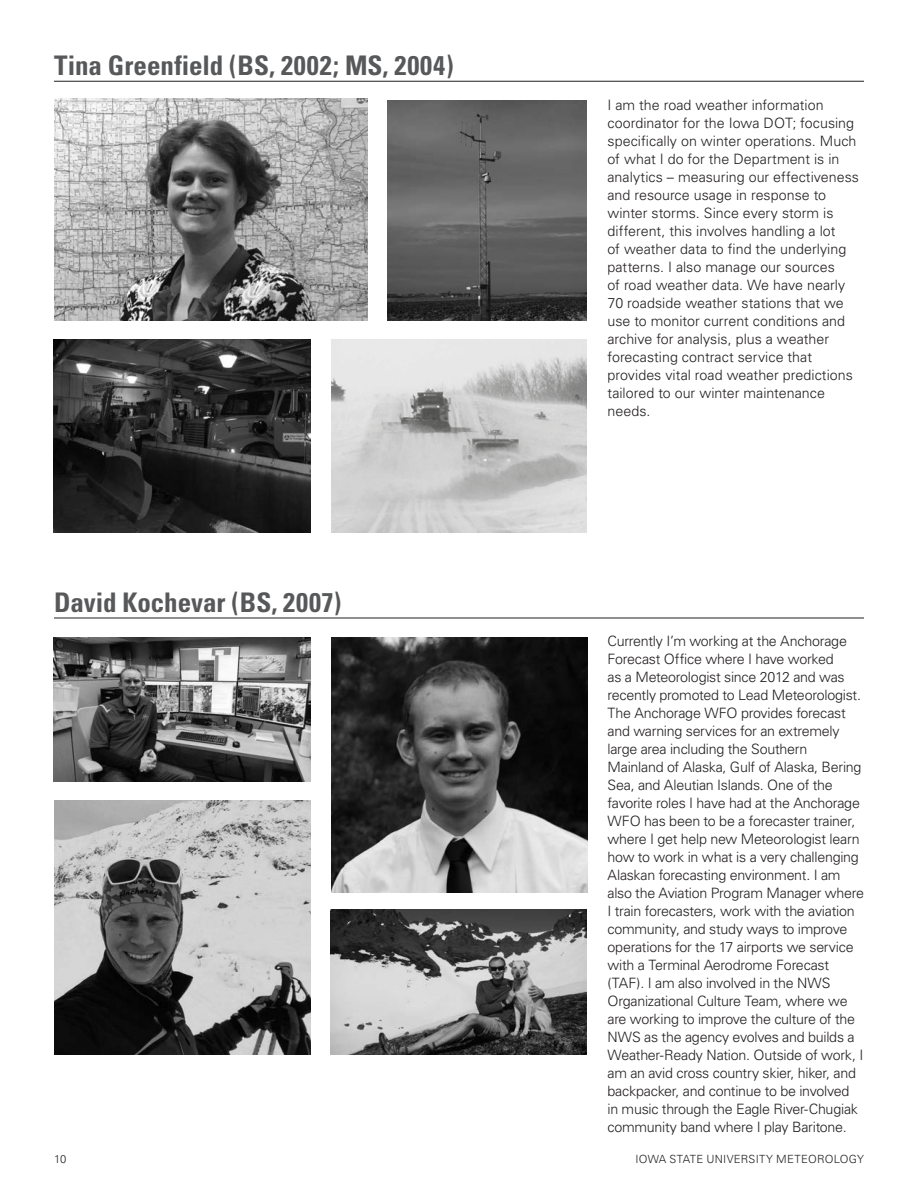
<style>
.page{position:relative;width:918px;height:1188px;background:#fff}
.page>*{position:absolute;margin:0;border:0;box-sizing:border-box;transform-origin:0 0}
.t1{font:700 condensed 27px "Univers";color:#57585a}
.t2{font:300 14.25px/18px "Univers";letter-spacing:-.015em;color:#231f20}
.t3{font:300 11.25px "Univers";letter-spacing:.02em;color:#231f20}
</style>
<div class="page">
<hr style="left:54px;top:81px;width:810px;height:1px;background:#231f20">
<img style="left:387px;top:100px;width:200px;height:220px">
<img style="left:54px;top:99px;width:313px;height:221px">
<img style="left:331px;top:340px;width:256px;height:193px">
<img style="left:54px;top:340px;width:257px;height:193px">
<hr style="left:54px;top:618px;width:810px;height:1px;background:#231f20">
<img style="left:330px;top:910px;width:257px;height:144px">
<img style="left:54px;top:638px;width:256px;height:143px">
<img style="left:331px;top:638px;width:256px;height:254px">
<img style="left:54px;top:800px;width:256px;height:254px">
<h1 class="t1" style="left:54px;top:49px;width:401px">Tina Greenfield (BS, 2002; MS, 2004)</h1>
<h1 class="t1" style="left:54px;top:586px;width:289px">David Kochevar (BS, 2007)</h1>
<p class="t2" style="left:608px;top:96px;width:253px">I am the road weather information coordinator for the Iowa DOT; focusing specifically on winter operations. Much of what I do for the Department is in analytics – measuring our effectiveness and resource usage in response to winter storms. Since every storm is different, this involves handling a lot<br>of weather data to find the underlying patterns. I also manage our sources<br>of road weather data. We have nearly 70 roadside weather stations that we use to monitor current conditions and archive for analysis, plus a weather forecasting contract service that provides vital road weather predictions tailored to our winter maintenance needs.</p>
<p class="t2" style="left:608px;top:632px;width:258px">Currently I’m working at the Anchorage Forecast Office where I have worked<br>as a Meteorologist since 2012 and was recently promoted to Lead Meteorologist.<br>The Anchorage WFO provides forecast and warning services for an extremely large area including the Southern Mainland of Alaska, Gulf of Alaska, Bering Sea, and Aleutian Islands. One of the favorite roles I have had at the Anchorage WFO has been to be a forecaster trainer, where I get help new Meteorologist learn how to work in what is a very challenging Alaskan forecasting environment. I am also the Aviation Program Manager where I train forecasters, work with the aviation community, and study ways to improve operations for the 17 airports we service with a Terminal Aerodrome Forecast (TAF). I am also involved in the NWS Organizational Culture Team, where we are working to improve the culture of the NWS as the agency evolves and builds a Weather-Ready Nation. Outside of work, I am an avid cross country skier, hiker, and backpacker, and continue to be involved<br>in music through the Eagle River-Chugiak community band where I play Baritone.</p>
<p class="t3" style="left:54px;top:1152px;width:14px">10</p>
<p class="t3" style="left:635px;top:1152px;width:230px">IOWA STATE UNIVERSITY METEOROLOGY</p>
</div>
